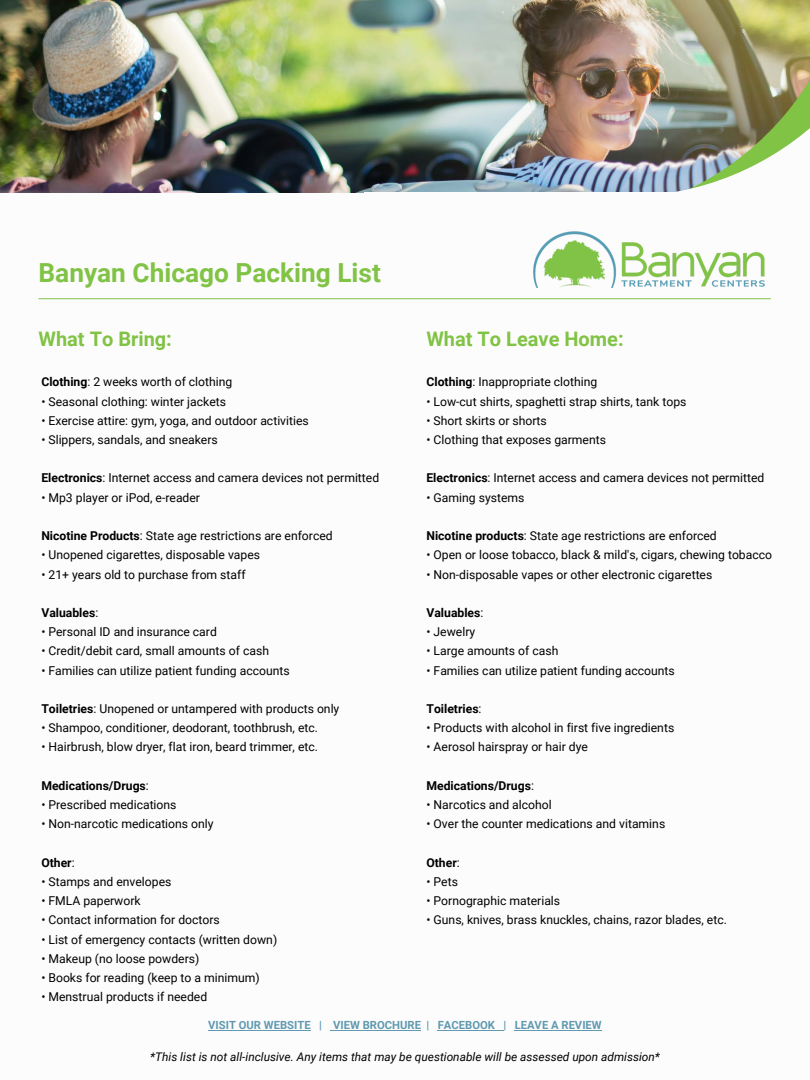
<style>
.page{position:relative;width:810px;height:1080px;background:#fff}
.page>*{position:absolute;margin:0;border:0;box-sizing:border-box;transform-origin:0 0}
.t1{font:700 26.25px "Roboto";color:#81c345}
.t2{font:700 20px "Roboto";color:#81c345}
.t3{font:12.19px "Roboto";color:#000}
.t4{font:700 12.19px "Roboto";color:#000}
.t5{font:italic 11.88px "Roboto";color:#000}
.t6{font:700 11.25px "Roboto";color:#6099b0}
.s1{font-weight:700}
.s2{font-weight:400}
</style>
<div class="page">
<img style="left:0;top:0;width:539px;height:193px">
<img style="left:539px;top:0;width:33px;height:192px">
<img style="left:572px;top:0;width:52px;height:192px">
<img style="left:624px;top:0;width:186px;height:192px">
<hr style="left:39px;top:298px;width:732px;height:1px;background:#81c345">
<img style="left:533px;top:231px;width:232px;height:56px">
<hr style="left:208px;top:1030px;width:103px;height:1px;background:#6099b0">
<hr style="left:333px;top:1030px;width:88px;height:1px;background:#6099b0">
<hr style="left:438px;top:1030px;width:57px;height:1px;background:#6099b0">
<hr style="left:515px;top:1030px;width:87px;height:1px;background:#6099b0">
<p class="t1" style="left:39px;top:254px;width:344px">Banyan Chicago Packing List</p>
<p class="t2" style="left:39px;top:325px;width:135px">What To Bring:</p>
<p class="t2" style="left:426px;top:325px;width:199px">What To Leave Home:</p>
<p class="t3" style="left:41px;top:373px;width:193px"><span class="s1">Clothing</span>: 2 weeks worth of clothing</p>
<p class="t3" style="left:41px;top:393px;width:186px">• Seasonal clothing: winter jackets</p>
<p class="t3" style="left:41px;top:412px;width:269px">• Exercise attire: gym, yoga, and outdoor activities</p>
<p class="t3" style="left:41px;top:431px;width:178px">• Slippers, sandals, and sneakers</p>
<p class="t3" style="left:41px;top:470px;width:339px"><span class="s1">Electronics</span>: Internet access and camera devices not permitted</p>
<p class="t3" style="left:41px;top:489px;width:160px">• Mp3 player or iPod, e-reader</p>
<p class="t3" style="left:41px;top:527px;width:293px"><span class="s1">Nicotine Products</span>: State age restrictions are enforced</p>
<p class="t3" style="left:41px;top:546px;width:220px">• Unopened cigarettes, disposable vapes</p>
<p class="t3" style="left:41px;top:566px;width:206px">• 21+ years old to purchase from staff</p>
<p class="t4" style="left:41px;top:604px;width:58px">Valuables<span class="s2">:</span></p>
<p class="t3" style="left:41px;top:623px;width:177px">• Personal ID and insurance card</p>
<p class="t3" style="left:41px;top:643px;width:229px">• Credit/debit card, small amounts of cash</p>
<p class="t3" style="left:41px;top:662px;width:250px">• Families can utilize patient funding accounts</p>
<p class="t3" style="left:41px;top:700px;width:300px"><span class="s1">Toiletries</span>: Unopened or untampered with products only</p>
<p class="t3" style="left:41px;top:719px;width:278px">• Shampoo, conditioner, deodorant, toothbrush, etc.</p>
<p class="t3" style="left:41px;top:739px;width:278px">• Hairbrush, blow dryer, flat iron, beard trimmer, etc.</p>
<p class="t4" style="left:41px;top:777px;width:109px">Medications/Drugs<span class="s2">:</span></p>
<p class="t3" style="left:41px;top:796px;width:137px">• Prescribed medications</p>
<p class="t3" style="left:41px;top:815px;width:174px">• Non-narcotic medications only</p>
<p class="t4" style="left:41px;top:854px;width:35px">Other<span class="s2">:</span></p>
<p class="t3" style="left:41px;top:873px;width:132px">• Stamps and envelopes</p>
<p class="t3" style="left:41px;top:892px;width:101px">• FMLA paperwork</p>
<p class="t3" style="left:41px;top:912px;width:180px">• Contact information for doctors</p>
<p class="t3" style="left:41px;top:931px;width:237px">• List of emergency contacts (written down)</p>
<p class="t3" style="left:41px;top:950px;width:160px">• Makeup (no loose powders)</p>
<p class="t3" style="left:41px;top:969px;width:220px">• Books for reading (keep to a minimum)</p>
<p class="t3" style="left:41px;top:988px;width:167px">• Menstrual products if needed</p>
<p class="t3" style="left:426px;top:373px;width:172px"><span class="s1">Clothing</span>: Inappropriate clothing</p>
<p class="t3" style="left:426px;top:393px;width:261px">• Low-cut shirts, spaghetti strap shirts, tank tops</p>
<p class="t3" style="left:426px;top:412px;width:122px">• Short skirts or shorts</p>
<p class="t3" style="left:426px;top:431px;width:181px">• Clothing that exposes garments</p>
<p class="t3" style="left:426px;top:470px;width:339px"><span class="s1">Electronics</span>: Internet access and camera devices not permitted</p>
<p class="t3" style="left:426px;top:489px;width:100px">• Gaming systems</p>
<p class="t3" style="left:426px;top:527px;width:292px"><span class="s1">Nicotine products</span>: State age restrictions are enforced</p>
<p class="t3" style="left:426px;top:546px;width:347px">• Open or loose tobacco, black &amp; mild's, cigars, chewing tobacco</p>
<p class="t3" style="left:426px;top:566px;width:287px">• Non-disposable vapes or other electronic cigarettes</p>
<p class="t4" style="left:426px;top:604px;width:58px">Valuables<span class="s2">:</span></p>
<p class="t3" style="left:426px;top:623px;width:50px">• Jewelry</p>
<p class="t3" style="left:426px;top:643px;width:133px">• Large amounts of cash</p>
<p class="t3" style="left:426px;top:662px;width:250px">• Families can utilize patient funding accounts</p>
<p class="t4" style="left:426px;top:700px;width:57px">Toiletries<span class="s2">:</span></p>
<p class="t3" style="left:426px;top:719px;width:249px">• Products with alcohol in first five ingredients</p>
<p class="t3" style="left:426px;top:739px;width:163px">• Aerosol hairspray or hair dye</p>
<p class="t4" style="left:426px;top:777px;width:109px">Medications/Drugs<span class="s2">:</span></p>
<p class="t3" style="left:426px;top:796px;width:127px">• Narcotics and alcohol</p>
<p class="t3" style="left:426px;top:815px;width:240px">• Over the counter medications and vitamins</p>
<p class="t4" style="left:426px;top:854px;width:35px">Other<span class="s2">:</span></p>
<p class="t3" style="left:426px;top:873px;width:33px">• Pets</p>
<p class="t3" style="left:426px;top:892px;width:135px">• Pornographic materials</p>
<p class="t3" style="left:426px;top:912px;width:302px">• Guns, knives, brass knuckles, chains, razor blades, etc.</p>
<p class="t6" style="left:208px;top:1017px;width:395px">VISIT OUR WEBSITE | VIEW BROCHURE | FACEBOOK | LEAVE A REVIEW</p>
<p class="t5" style="left:150px;top:1049px;width:511px">*This list is not all-inclusive. Any items that may be questionable will be assessed upon admission*</p>
</div>
